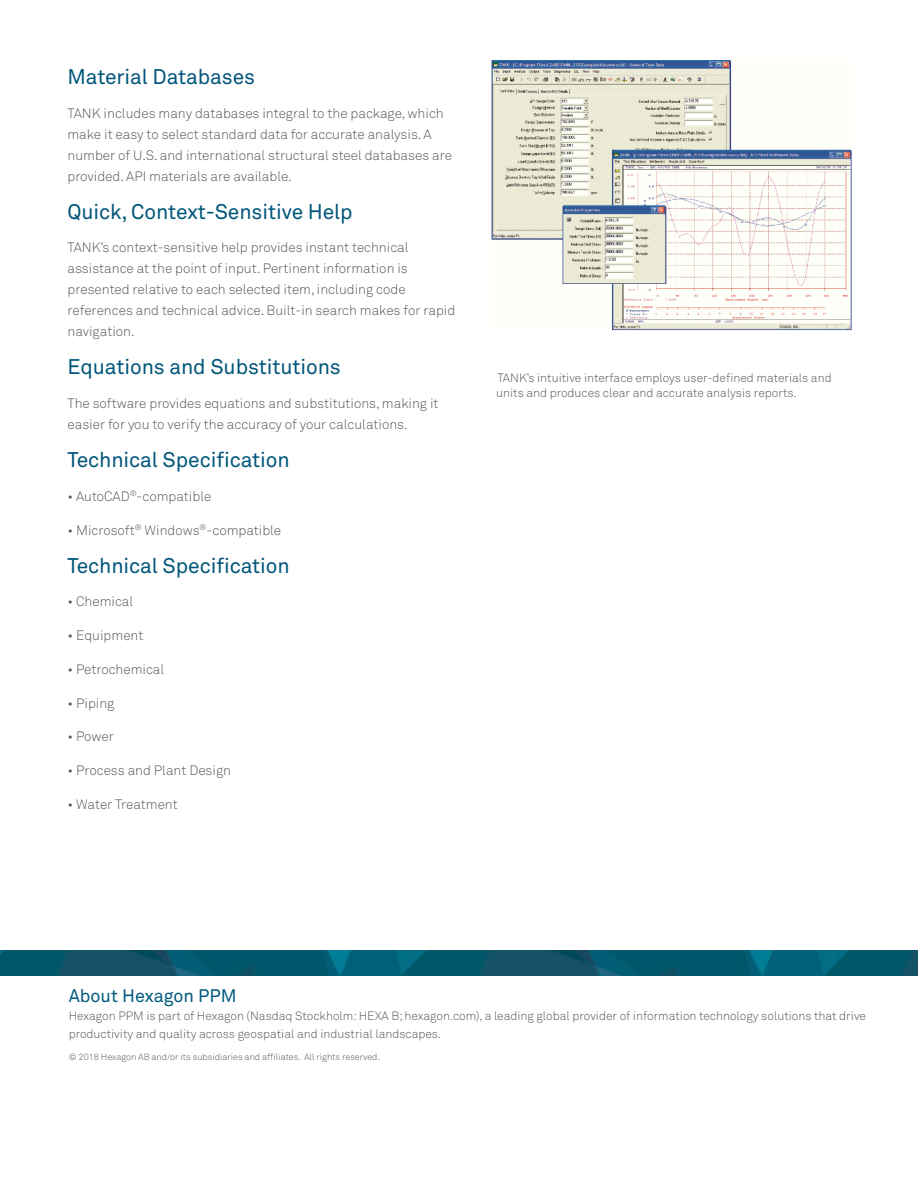
<style>
.page{position:relative;width:918px;height:1188px;background:#fff}
.page>*{position:absolute;margin:0;border:0;box-sizing:border-box;transform-origin:0 0}
.Intro_Parargraph_Sty{font:21px "Akkurat Pro";letter-spacing:-.005em;color:#00567a}
.Heading_1{font:21px "Akkurat Pro";letter-spacing:-.005em;color:#00567a}
.t1{font:18px "Akkurat Pro";color:#005b7d}
.Heading_1-2{font:13.5px/21px "Akkurat Light Pro";color:#57585a}
.Intro_Parargraph_Sty-2{font:13.5px/21px "Akkurat Light Pro";color:#57585a}
.OBC_Body{font:12px/18px "Akkurat Light Pro";color:#57585a}
.Heading_1-3{font:12px/15px "Akkurat Light Pro";color:#57585a}
.DISCLAIMER_COPYRIGHT{font:9px "Akkurat Light Pro";color:#57585a}
</style>
<div class="page">
<img style="left:0;top:950px;width:918px;height:25px">
<img style="left:491px;top:60px;width:361px;height:271px">
<p class="Heading_1" style="left:68px;top:64px;width:189px">Material Databases</p>
<p class="Heading_1-2" style="left:68px;top:103px;width:386px">TANK includes many databases integral to the package, which make it easy to select standard data for accurate analysis. A number of U.S. and international structural steel databases are provided. API materials are available.</p>
<p class="Intro_Parargraph_Sty" style="left:68px;top:199px;width:287px">Quick, Context-Sensitive Help</p>
<p class="Intro_Parargraph_Sty-2" style="left:68px;top:237px;width:389px">TANK’s context-sensitive help provides instant technical assistance at the point of input. Pertinent information is presented relative to each selected item, including code references and technical advice. Built-in search makes for rapid navigation.</p>
<p class="Intro_Parargraph_Sty" style="left:68px;top:355px;width:275px">Equations and Substitutions</p>
<p class="Intro_Parargraph_Sty-2" style="left:68px;top:393px;width:373px">The software provides equations and substitutions, making it easier for you to verify the accuracy of your calculations.</p>
<p class="Intro_Parargraph_Sty" style="left:68px;top:448px;width:224px">Technical Specification</p>
<p class="Heading_1-2" style="left:68px;top:486px;width:145px">• AutoCAD<sup>®</sup>-compatible</p>
<p class="Heading_1-2" style="left:68px;top:520px;width:215px">• Microsoft<sup>®</sup> Windows<sup>®</sup>-compatible</p>
<p class="Intro_Parargraph_Sty" style="left:68px;top:553px;width:224px">Technical Specification</p>
<p class="Heading_1-2" style="left:68px;top:591px;width:67px">• Chemical</p>
<p class="Heading_1-2" style="left:68px;top:625px;width:78px">• Equipment</p>
<p class="Heading_1-2" style="left:68px;top:659px;width:98px">• Petrochemical</p>
<p class="Heading_1-2" style="left:68px;top:693px;width:48px">• Piping</p>
<p class="Heading_1-2" style="left:68px;top:726px;width:48px">• Power</p>
<p class="Heading_1-2" style="left:68px;top:760px;width:165px">• Process and Plant Design</p>
<p class="Heading_1-2" style="left:68px;top:794px;width:112px">• Water Treatment</p>
<p class="Heading_1-3" style="left:496px;top:370px;width:337px">TANK’s intuitive interface employs user-defined materials and units and produces clear and accurate analysis reports.</p>
<p class="t1" style="left:69px;top:985px;width:169px">About Hexagon PPM</p>
<p class="OBC_Body" style="left:69px;top:1007px;width:799px">Hexagon PPM is part of Hexagon (Nasdaq Stockholm: HEXA B; hexagon.com), a leading global provider of information technology solutions that drive productivity and quality across geospatial and industrial landscapes.</p>
<p class="DISCLAIMER_COPYRIGHT" style="left:69px;top:1051px;width:313px">© 2018 Hexagon AB and/or its subsidiaries and affiliates. All rights reserved.</p>
</div>
